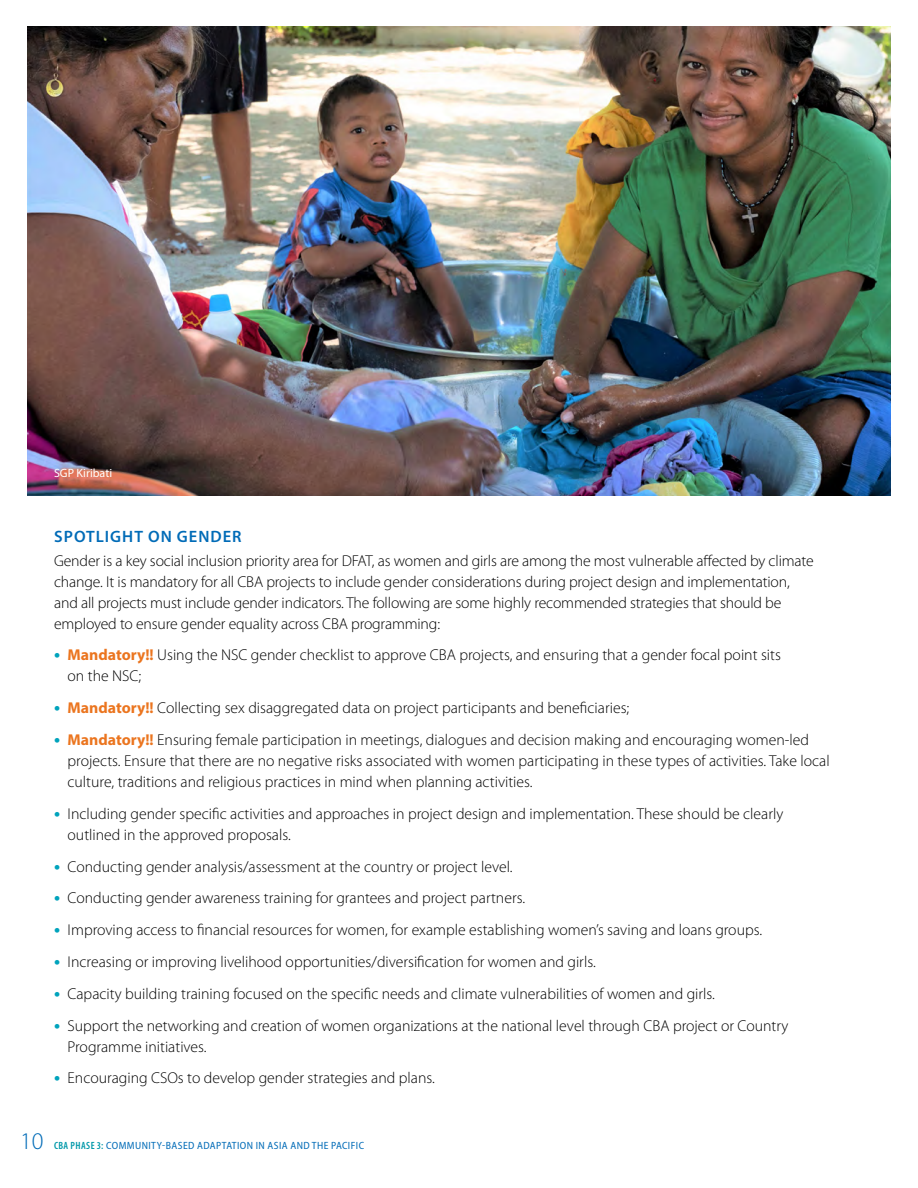
<style>
.page{position:relative;width:918px;height:1188px;background:#fff}
.page>*{position:absolute;margin:0;border:0;box-sizing:border-box;transform-origin:0 0}
.t1{font:300 24px "Myriad Pro";color:#006bb7}
.t2{font:600 16.5px "Myriad Pro";letter-spacing:.06em;color:#006bb7}
.t3{font:300 15.75px/21px "Myriad Pro";color:#000}
.t4{font:12px "Myriad Pro";color:#fff}
.t5{font:semi-condensed 10.5px "Myriad Pro";letter-spacing:.04em;color:#006bb7}
.s1{font-weight:700;font-size:18px;color:#00a3bc}
.s2{font-weight:700;color:#eb751f}
.s3{font-weight:600;font-stretch:condensed;color:#0098a9}
</style>
<div class="page">
<img style="left:27px;top:27px;width:864px;height:468px">
<p class="t4" style="left:54px;top:466px;width:60px">SGP Kiribati</p>
<p class="t2" style="left:54px;top:526px;width:189px">SPOTLIGHT ON GENDER</p>
<p class="t3" style="left:54px;top:550px;width:761px">Gender is a key social inclusion priority area for DFAT, as women and girls are among the most vulnerable affected by climate change. It is mandatory for all CBA projects to include gender considerations during project design and implementation, and all projects must include gender indicators. The following are some highly recommended strategies that should be employed to ensure gender equality across CBA programming:</p>
<p class="t3" style="left:68px;top:644px;width:715px;text-indent:-14px"><span class="s1">•</span> <span class="s2">Mandatory!!</span> Using the NSC gender checklist to approve CBA projects, and ensuring that a gender focal point sits on the NSC;</p>
<p class="t3" style="left:54px;top:697px;width:577px"><span class="s1">•</span> <span class="s2">Mandatory!!</span> Collecting sex disaggregated data on project participants and beneficiaries;</p>
<p class="t3" style="left:68px;top:729px;width:764px;text-indent:-14px"><span class="s1">•</span> <span class="s2">Mandatory!!</span> Ensuring female participation in meetings, dialogues and decision making and encouraging women-led projects. Ensure that there are no negative risks associated with women participating in these types of activities. Take local culture, traditions and religious practices in mind when planning activities.</p>
<p class="t3" style="left:68px;top:803px;width:717px;text-indent:-14px"><span class="s1">•</span> Including gender specific activities and approaches in project design and implementation. These should be clearly outlined in the approved proposals.</p>
<p class="t3" style="left:54px;top:856px;width:460px"><span class="s1">•</span> Conducting gender analysis/assessment at the country or project level.</p>
<p class="t3" style="left:54px;top:887px;width:473px"><span class="s1">•</span> Conducting gender awareness training for grantees and project partners.</p>
<p class="t3" style="left:54px;top:919px;width:710px"><span class="s1">•</span> Improving access to financial resources for women, for example establishing women’s saving and loans groups.</p>
<p class="t3" style="left:54px;top:951px;width:543px"><span class="s1">•</span> Increasing or improving livelihood opportunities/diversification for women and girls.</p>
<p class="t3" style="left:54px;top:983px;width:662px"><span class="s1">•</span> Capacity building training focused on the specific needs and climate vulnerabilities of women and girls.</p>
<p class="t3" style="left:68px;top:1015px;width:722px;text-indent:-14px"><span class="s1">•</span> Support the networking and creation of women organizations at the national level through CBA project or Country<br>Programme initiatives.</p>
<p class="t3" style="left:54px;top:1067px;width:382px"><span class="s1">•</span> Encouraging CSOs to develop gender strategies and plans.</p>
<h1 class="t1" style="left:20px;top:1127px;width:25px">10</h1>
<p class="t5" style="left:54px;top:1140px;width:312px"><span class="s3">CBA PHASE 3:</span> COMMUNITY-BASED ADAPTATION IN ASIA AND THE PACIFIC</p>
</div>
